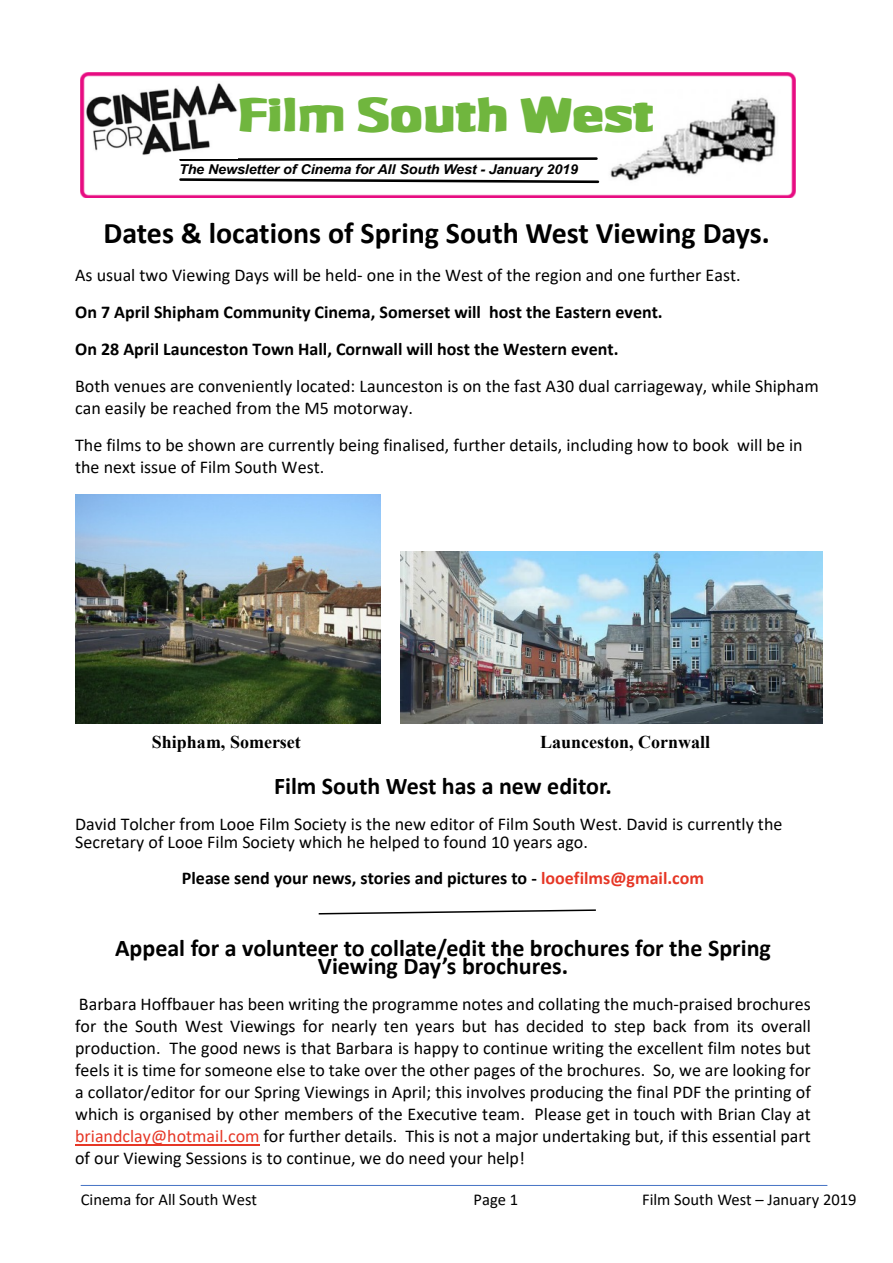
<style>
.page{position:relative;width:893px;height:1263px;background:#fff}
.page>*{position:absolute;margin:0;border:0;box-sizing:border-box;transform-origin:0 0}
.t1{font:39.3px "Super Black SF";color:#70b63e}
.t2{font:700 30px "Calibri";color:#000}
.t3{font:700 24px/18px "Calibri";color:#000;text-align:center}
.t4{font:18px/22px "Calibri";color:#000}
.t5{font:700 18px/37px "Calibri";color:#000}
.t6{font:700 18px "Times New Roman";color:#000}
.t7{font:16.5px "Calibri";color:#000}
.t8{font:italic 700 13.5px "Arial";letter-spacing:-.01em;color:#000;scale:1.06 1}
.s1{color:#e63726}
</style>
<div class="page">
<hr style="left:75px;top:1144px;width:185px;height:1px;background:#e63726">
<img style="left:81px;top:72px;width:714px;height:126px">
<img style="left:604px;top:86px;width:176px;height:102px">
<svg style="left:178px;top:156px;width:422px;height:28px"></svg>
<img style="left:86px;top:82px;width:152px;height:76px">
<hr style="left:81px;top:1185px;width:746px;height:1px;background:#4472c4">
<img style="left:75px;top:494px;width:305px;height:229px">
<img style="left:400px;top:551px;width:422px;height:172px">
<svg style="left:318px;top:909px;width:278px;height:6px"></svg>
<h1 class="t1" style="left:238px;top:97px;width:417px">Film South West</h1>
<p class="t8" style="left:179px;top:164px;width:378px">The Newsletter of Cinema for All South West - January 2019</p>
<h2 class="t2" style="left:104px;top:221px;width:668px">Dates &amp; locations of Spring South West Viewing Days.</h2>
<p class="t4" style="left:75px;top:266px;width:667px">As usual two Viewing Days will be held- one in the West of the region and one further East.</p>
<p class="t5" style="left:75px;top:295px;width:589px">On 7 April Shipham Community Cinema, Somerset will host the Eastern event.<br>On 28 April Launceston Town Hall, Cornwall will host the Western event.</p>
<p class="t4" style="left:75px;top:377px;width:745px">Both venues are conveniently located: Launceston is on the fast A30 dual carriageway, while Shipham can easily be reached from the M5 motorway.</p>
<p class="t4" style="left:75px;top:436px;width:729px">The films to be shown are currently being finalised, further details, including how to book will be in the next issue of Film South West.</p>
<p class="t6" style="left:152px;top:736px;width:151px">Shipham, Somerset</p>
<p class="t6" style="left:540px;top:736px;width:172px">Launceston, Cornwall</p>
<h3 class="t3" style="left:274px;top:779px;width:339px">Film South West has a new editor.</h3>
<p class="t4" style="left:75px;top:816px;width:709px;line-height:18px">David Tolcher from Looe Film Society is the new editor of Film South West. David is currently the<br>Secretary of Looe Film Society which he helped to found 10 years ago.</p>
<p class="t5" style="left:182px;top:861px;width:524px">Please send your news, stories and pictures to - <span class="s1">looefilms@gmail.com</span></p>
<h3 class="t3" style="left:115px;top:941px;width:657px">Appeal for a volunteer to collate/edit the brochures for the Spring<br>Viewing Day’s brochures.</h3>
<p class="t4" style="left:75px;top:995px;width:737px;text-align:justify">Barbara Hoffbauer has been writing the programme notes and collating the much-praised brochures for the South West Viewings for nearly ten years but has decided to step back from its overall production. The good news is that Barbara is happy to continue writing the excellent film notes but feels it is time for someone else to take over the other pages of the brochures. So, we are looking for a collator/editor for our Spring Viewings in April; this involves producing the final PDF the printing of which is organised by other members of the Executive team. Please get in touch with Brian Clay at <span class="s1">briandclay@hotmail.com</span> for further details. This is not a major undertaking but, if this essential part of our Viewing Sessions is to continue, we do need your help!</p>
<p class="t7" style="left:81px;top:1193px;width:178px">Cinema for All South West</p>
<p class="t7" style="left:474px;top:1193px;width:46px">Page 1</p>
<p class="t7" style="left:642px;top:1193px;width:216px">Film South West – January 2019</p>
</div>
